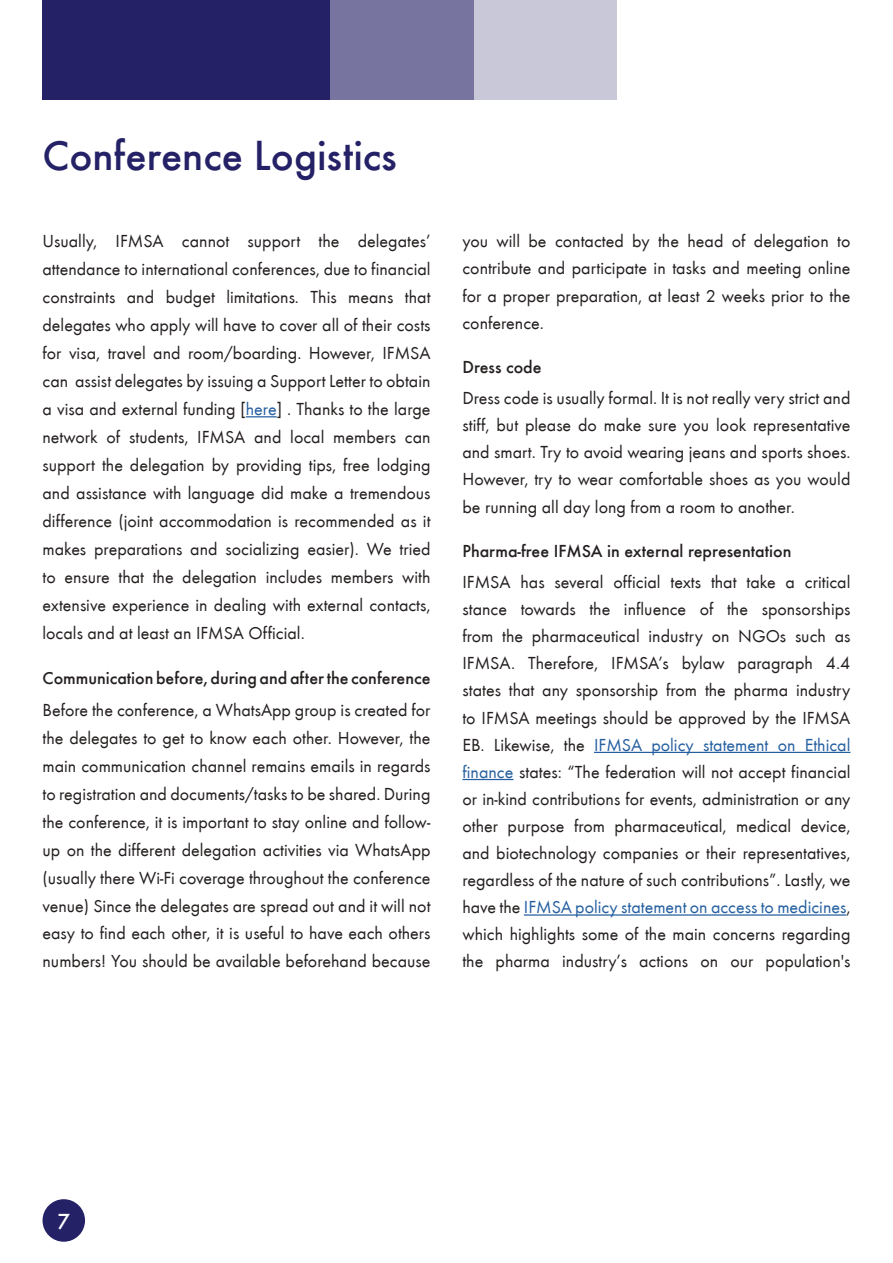
<style>
.page{position:relative;width:893px;height:1263px;background:#fff}
.page>*{position:absolute;margin:0;border:0;box-sizing:border-box;transform-origin:0 0}
.t1{font:500 43.5px "Futura TEE";color:#252166}
.t2{font:500 22.5px "Futura TEE";color:#fff}
.t3{font:18px/27.9px "Futura TEE";color:#241f1f;text-align:justify}
.t4{font:500 18px "Futura TEE";color:#241f1f}
.s1{color:#255fa0}
</style>
<div class="page">
<div style="left:330px;top:0;width:287px;height:100px;background:#c9c8d9"></div>
<div style="left:186px;top:0;width:287px;height:100px;background:#77749f"></div>
<div style="left:43px;top:0;width:287px;height:100px;background:#252166"></div>
<div style="left:43px;top:1199px;width:42px;height:43px;background:#252166;border-radius:50%"></div>
<hr style="left:246px;top:416px;width:31px;height:1px;background:#255fa0">
<hr style="left:594px;top:752px;width:256px;height:1px;background:#255fa0">
<hr style="left:462px;top:779px;width:51px;height:1px;background:#255fa0">
<hr style="left:524px;top:914px;width:322px;height:2px;background:#255fa0">
<h1 class="t1" style="left:43px;top:129px;width:356px">Conference Logistics</h1>
<p class="t3" style="left:43px;top:227px;width:390px">Usually, IFMSA cannot support the delegates’ attendance to international conferences, due to financial constraints and budget limitations. This means that delegates who apply will have to cover all of their costs for visa, travel and room/boarding. However, IFMSA can assist delegates by issuing a Support Letter to obtain a visa and external funding [<span class="s1">here</span>] . Thanks to the large network of students, IFMSA and local members can support the delegation by providing tips, free lodging and assistance with language did make a tremendous difference (joint accommodation is recommended as it makes preparations and socializing easier). We tried to ensure that the delegation includes members with extensive experience in dealing with external contacts, locals and at least an IFMSA Official.</p>
<p class="t4" style="left:43px;top:667px;width:389px">Communication before, during and after the conference</p>
<p class="t3" style="left:43px;top:696px;width:390px">Before the conference, a WhatsApp group is created for the delegates to get to know each other. However, the main communication channel remains emails in regards to registration and documents/tasks to be shared. During the conference, it is important to stay online and follow&shy;up on the different delegation activities via WhatsApp (usually there Wi-Fi coverage throughout the conference venue) Since the delegates are spread out and it will not easy to find each other, it is useful to have each others numbers! You should be available beforehand because</p>
<p class="t3" style="left:462px;top:228px;width:389px;line-height:27.2px">you will be contacted by the head of delegation to contribute and participate in tasks and meeting online for a proper preparation, at least 2 weeks prior to the conference.</p>
<p class="t4" style="left:462px;top:356px;width:81px">Dress code</p>
<p class="t3" style="left:462px;top:384px;width:389px;line-height:27.2px">Dress code is usually formal. It is not really very strict and stiff, but please do make sure you look representative and smart. Try to avoid wearing jeans and sports shoes.<br>However, try to wear comfortable shoes as you would be running all day long from a room to another.</p>
<p class="t4" style="left:462px;top:540px;width:330px">Pharma-free IFMSA in external representation</p>
<p class="t3" style="left:462px;top:568px;width:390px;line-height:27.2px">IFMSA has several official texts that take a critical stance towards the influence of the sponsorships from the pharmaceutical industry on NGOs such as IFMSA. Therefore, IFMSA’s bylaw paragraph 4.4 states that any sponsorship from the pharma industry to IFMSA meetings should be approved by the IFMSA EB. Likewise, the <span class="s1">IFMSA policy statement on Ethical finance</span> states: “The federation will not accept financial or in-kind contributions for events, administration or any other purpose from pharmaceutical, medical device, and biotechnology companies or their representatives, regardless of the nature of such contributions”. Lastly, we have the <span class="s1">IFMSA policy statement on access to medicines</span>, which highlights some of the main concerns regarding the pharma industry’s actions on our population's</p>
<p class="t2" style="left:57px;top:1208px;width:14px">7</p>
</div>
